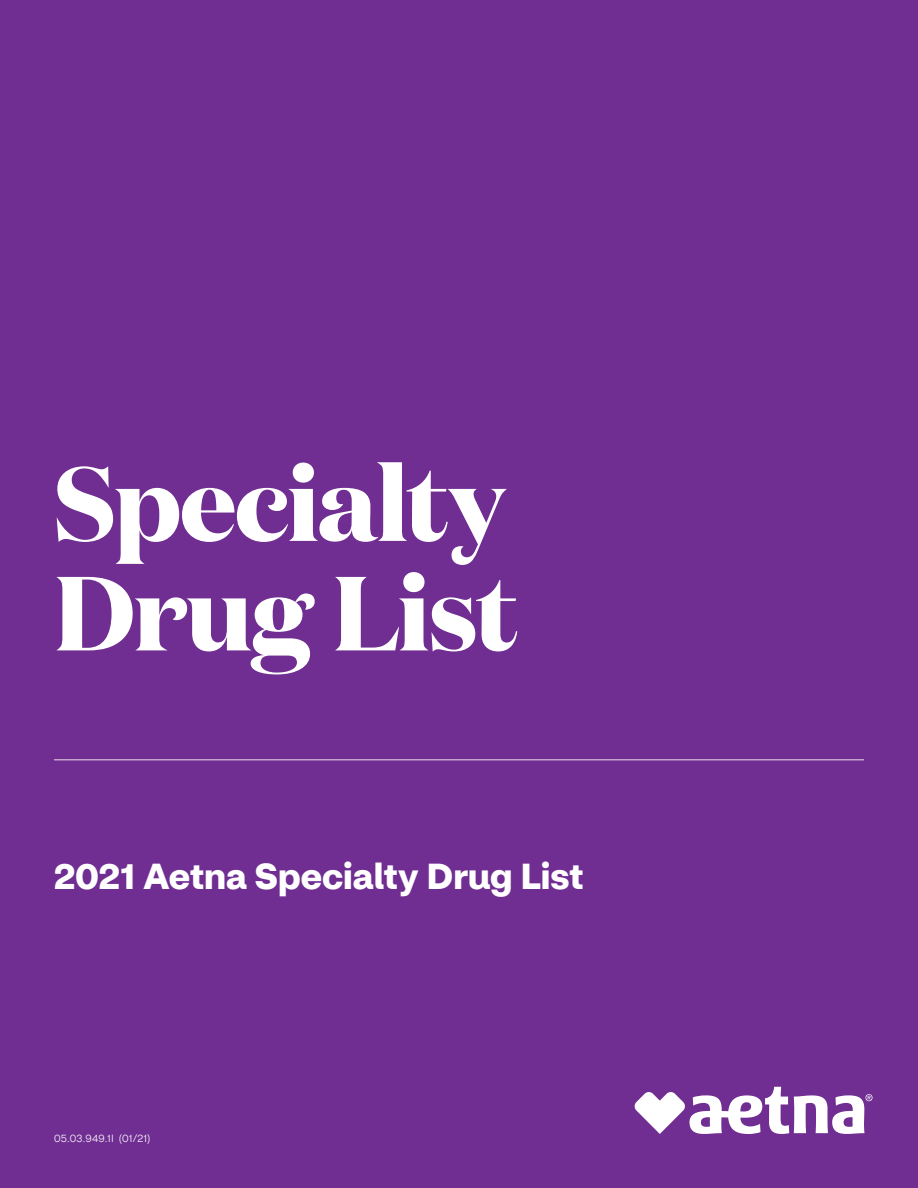
<style>
.page{position:relative;width:918px;height:1188px;background:#702d92}
.page>*{position:absolute;margin:0;border:0;box-sizing:border-box;transform-origin:0 0}
.t1{font:700 105px/109.5px "Domaine Display";letter-spacing:-.015em;color:#fff}
.t2{font:700 36px "CVS Health Sans";color:#fff}
.t3{font:300 10.5px "CVS Health Sans";letter-spacing:.02em;color:#fff}
</style>
<div class="page">
<hr style="left:54px;top:759px;width:810px;height:1px;background:#c7a2cb">
<svg style="left:634px;top:1087px;width:239px;height:47px"></svg>
<h1 class="t1" style="left:54px;top:444px;width:466px">Specialty<br>Drug List</h1>
<p class="t2" style="left:54px;top:854px;width:531px">2021 Aetna Specialty Drug List</p>
<p class="t3" style="left:54px;top:1132px;width:98px">05.03.949.1I (01/21)</p>
</div>
